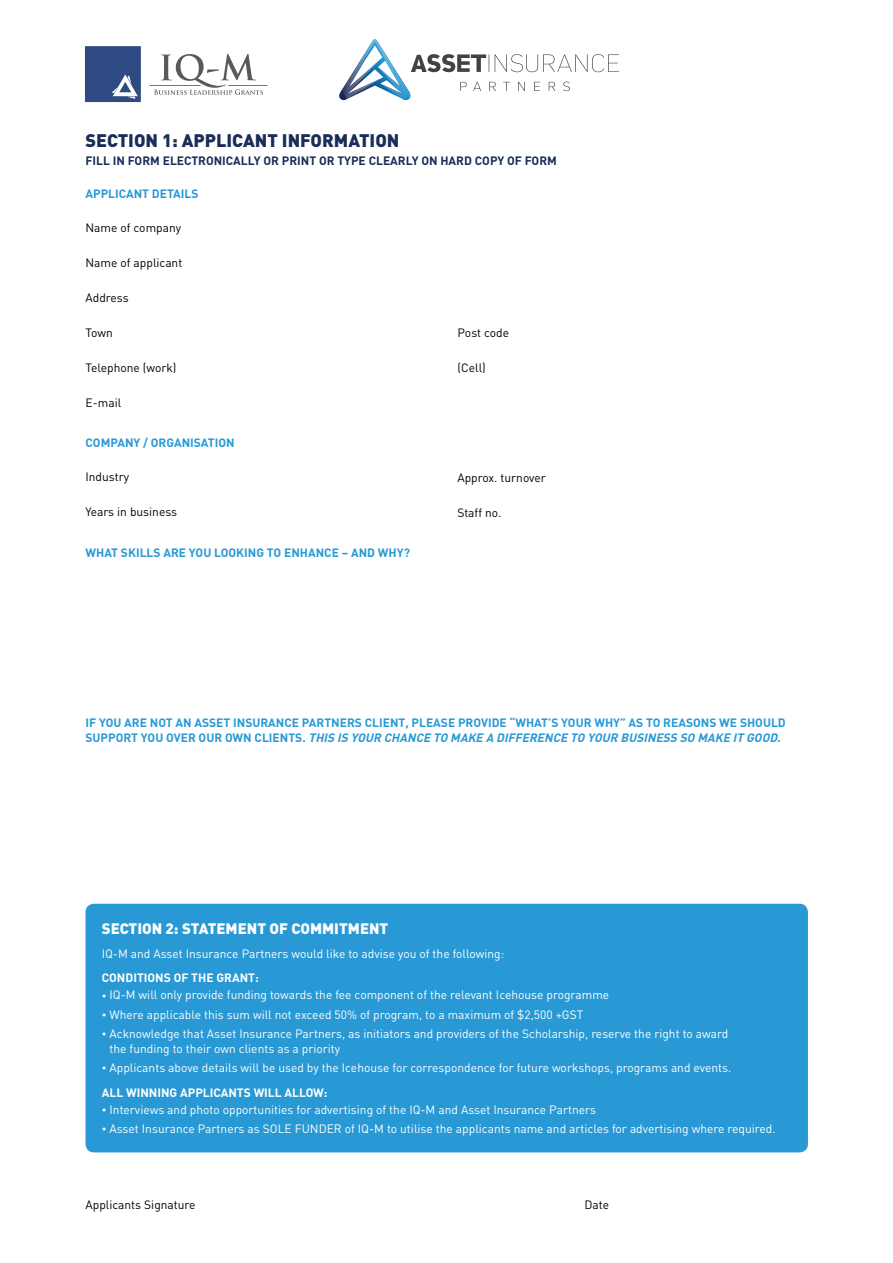
<style>
.page{position:relative;width:893px;height:1263px;background:#fff}
.page>*{position:absolute;margin:0;border:0;box-sizing:border-box;transform-origin:0 0}
.t1{font:900 18px "DIN";color:#182d58}
.t2{font:900 15px "DIN";color:#fff}
.t3{font:12px/15px "DIN";color:#fff}
.t4{font:700 12px/15px "DIN";color:#2899d5}
.t5{font:12px "DIN";color:#000}
.t6{font:700 12px "DIN";color:#182d58}
.t7{font:700 12px "DIN";color:#fff}
.s1{font-style:italic}
.s2{font-size:9px}
.s3{font-weight:700}
</style>
<div class="page">
<div style="left:86px;top:904px;width:722px;height:248px;background:#2899d5;border-radius:9px"></div>
<svg style="left:85px;top:46px;width:56px;height:56px;background:#3e588c"></svg>
<hr style="left:228px;top:85px;width:39px;height:1px;background:#58595b">
<hr style="left:150px;top:85px;width:51px;height:1px;background:#58595b">
<svg style="left:154px;top:54px;width:109px;height:41px"></svg>
<svg style="left:339px;top:39px;width:280px;height:62px"></svg>
<h1 class="t1" style="left:86px;top:128px;width:315px">SECTION 1: APPLICANT INFORMATION</h1>
<p class="t6" style="left:86px;top:153px;width:473px">FILL IN FORM ELECTRONICALLY OR PRINT OR TYPE CLEARLY ON HARD COPY OF FORM</p>
<p class="t4" style="left:86px;top:185px;width:115px">APPLICANT DETAILS</p>
<p class="t5" style="left:86px;top:220px;width:97px">Name of company</p>
<p class="t5" style="left:86px;top:255px;width:98px">Name of applicant</p>
<p class="t5" style="left:86px;top:290px;width:45px">Address</p>
<p class="t5" style="left:86px;top:325px;width:29px">Town</p>
<p class="t5" style="left:458px;top:325px;width:53px">Post code</p>
<p class="t5" style="left:86px;top:360px;width:93px">Telephone (work)</p>
<p class="t5" style="left:458px;top:360px;width:30px">(Cell)</p>
<p class="t5" style="left:86px;top:395px;width:37px">E-mail</p>
<p class="t4" style="left:86px;top:435px;width:151px">COMPANY / ORGANISATION</p>
<p class="t5" style="left:86px;top:469px;width:45px">Industry</p>
<p class="t5" style="left:86px;top:504px;width:93px">Years in business</p>
<p class="t4" style="left:86px;top:544px;width:326px">WHAT SKILLS ARE YOU LOOKING TO ENHANCE – AND WHY?</p>
<p class="t5" style="left:457px;top:470px;width:90px">Approx. turnover</p>
<p class="t5" style="left:457px;top:505px;width:46px">Staff no.</p>
<p class="t4" style="left:86px;top:714px;width:702px">IF YOU ARE NOT AN ASSET INSURANCE PARTNERS CLIENT, PLEASE PROVIDE “WHAT’S YOUR WHY” AS TO REASONS WE SHOULD<br>S U P P O R T Y O U O V E R O U R O W N C L I E N T S . <span class="s1">THIS IS YOUR CHANCE TO MAKE A DIFFERENCE TO YOUR BUSINESS SO MAKE IT GOOD.</span></p>
<p class="t2" style="left:102px;top:918px;width:288px">SECTION 2: STATEMENT OF COMMITMENT</p>
<p class="t3" style="left:102px;top:946px;width:404px">IQ-M and Asset Insurance Partners would like to advise you of the following:</p>
<p class="t7" style="left:102px;top:970px;width:158px">CONDITIONS OF THE GRANT:</p>
<p class="t3" style="left:102px;top:987px;width:509px"><span class="s2">•</span> IQ-M will only provide funding towards the fee component of the relevant Icehouse programme</p>
<p class="t3" style="left:102px;top:1006px;width:483px"><span class="s2">•</span> Where applicable this sum will not exceed 50% of program, to a maximum of $2,500 +GST</p>
<p class="t3" style="left:110px;top:1026px;width:620px;text-indent:-8px"><span class="s2">•</span> Acknowledge that Asset Insurance Partners, as initiators and providers of the Scholarship, reserve the right to award the funding to their own clients as a priority</p>
<p class="t3" style="left:102px;top:1055px;width:631px;line-height:24.5px"><span class="s2">•</span> Applicants above details will be used by the Icehouse for correspondence for future workshops, programs and events.<br><span class="s3">ALL WINNING APPLICANTS WILL ALLOW:</span></p>
<p class="t3" style="left:102px;top:1101px;width:496px"><span class="s2">•</span> Interviews and photo opportunities for advertising of the IQ-M and Asset Insurance Partners</p>
<p class="t3" style="left:102px;top:1121px;width:675px"><span class="s2">•</span> Asset Insurance Partners as SOLE FUNDER of IQ-M to utilise the applicants name and articles for advertising where required.</p>
<p class="t5" style="left:86px;top:1197px;width:112px">Applicants Signature</p>
<p class="t5" style="left:584px;top:1197px;width:26px">Date</p>
</div>
